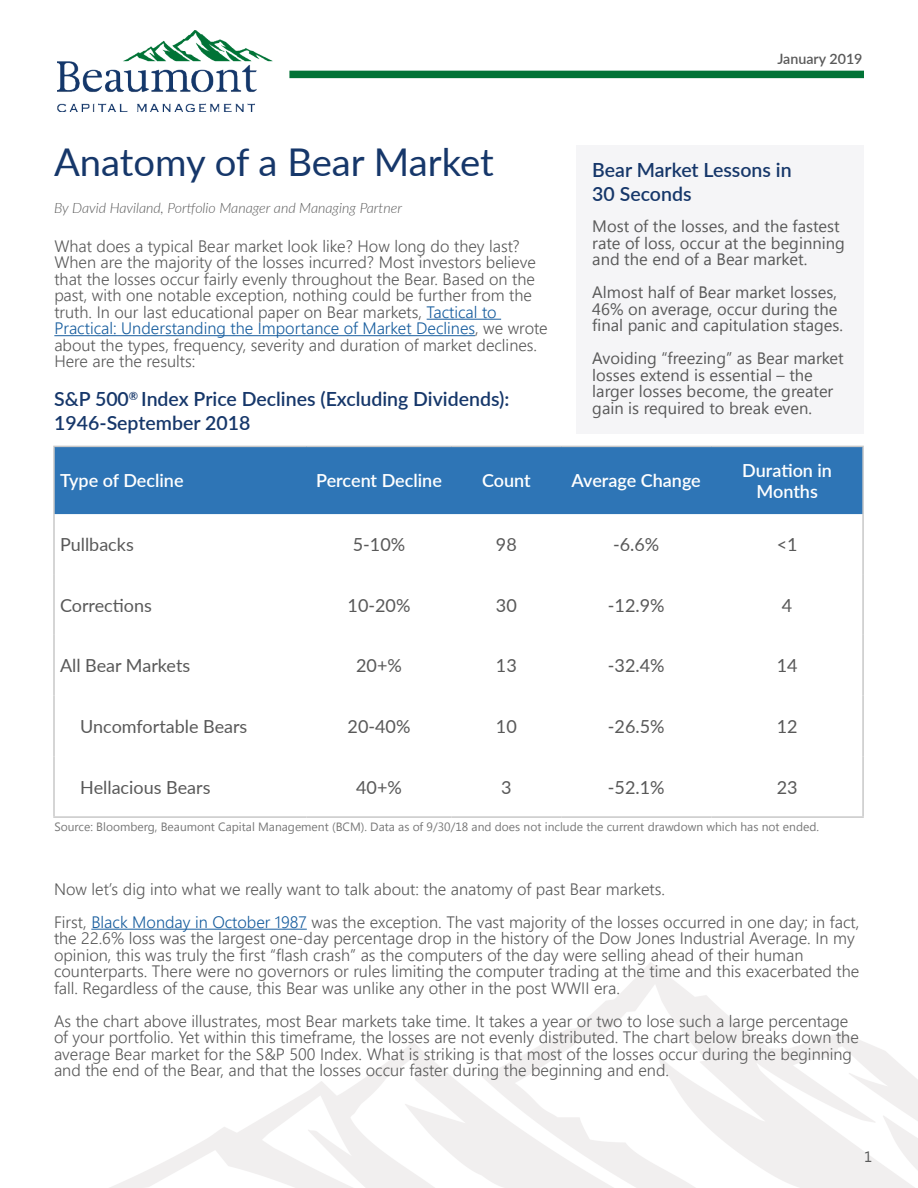
<style>
.page{position:relative;width:918px;height:1188px;background:#fff}
.page>*{position:absolute;margin:0;border:0;box-sizing:border-box;transform-origin:0 0}
.t1{font:38.25px "Lato";color:#16376a}
.t2{font:600 19.5px/23.4px "Lato";color:#16376a}
.t3{font:18px "Lato";color:#595959}
.t4{font:600 18px/21.6px "Lato";color:#fff;text-align:center}
.t5{font:300 16.5px/16.5px "Segoe UI";color:#595959}
.t6{font:16.5px/16.5px "Segoe UI";color:#595959}
.t7{font:15px "Segoe UI";color:#595959}
.t8{font:italic 300 14.25px "Lato";color:#595959}
.t9{font:600 14.25px "Lato";color:#595959}
.t10{font:12px "Segoe UI";color:#787878}
.s1{color:#175d9e}
</style>
<div class="page">
<hr style="left:427px;top:319px;width:74px;height:1px;background:#175d9e">
<hr style="left:54px;top:335px;width:421px;height:1px;background:#175d9e">
<img style="left:57px;top:30px;width:215px;height:82px">
<div style="left:55px;top:447px;width:807px;height:67px;background:#2e75b6"></div>
<hr style="left:53px;top:514px;width:2px;height:60px;background:#c8c8c8">
<hr style="left:862px;top:514px;width:2px;height:60px;background:#c8c8c8">
<hr style="left:53px;top:574px;width:2px;height:61px;background:#c8c8c8">
<hr style="left:862px;top:574px;width:2px;height:61px;background:#c8c8c8">
<hr style="left:53px;top:635px;width:2px;height:61px;background:#c8c8c8">
<hr style="left:862px;top:635px;width:2px;height:61px;background:#c8c8c8">
<hr style="left:53px;top:696px;width:2px;height:60px;background:#c8c8c8">
<hr style="left:862px;top:696px;width:2px;height:60px;background:#c8c8c8">
<hr style="left:53px;top:756px;width:2px;height:60px;background:#c8c8c8">
<hr style="left:862px;top:756px;width:2px;height:60px;background:#c8c8c8">
<hr style="left:53px;top:816px;width:254px;height:2px;background:#c8c8c8">
<hr style="left:307px;top:816px;width:145px;height:2px;background:#c8c8c8">
<hr style="left:452px;top:816px;width:109px;height:2px;background:#c8c8c8">
<hr style="left:561px;top:816px;width:150px;height:2px;background:#c8c8c8">
<hr style="left:711px;top:816px;width:153px;height:2px;background:#c8c8c8">
<hr style="left:53px;top:446px;width:254px;height:1px;background:#c8c8c8">
<hr style="left:53px;top:447px;width:2px;height:67px;background:#c8c8c8">
<hr style="left:307px;top:446px;width:145px;height:1px;background:#c8c8c8">
<hr style="left:452px;top:446px;width:109px;height:1px;background:#c8c8c8">
<hr style="left:561px;top:446px;width:150px;height:1px;background:#c8c8c8">
<hr style="left:711px;top:446px;width:153px;height:1px;background:#c8c8c8">
<hr style="left:862px;top:447px;width:2px;height:67px;background:#c8c8c8">
<hr style="left:91px;top:929px;width:216px;height:1px;background:#175d9e">
<div style="left:577px;top:145px;width:287px;height:289px;background:#f5f5f7"></div>
<div style="left:289px;top:71px;width:575px;height:7px;background:#017336"></div>
<p class="t1" style="left:54px;top:135px;width:441px">Anatomy of a Bear Market</p>
<p class="t8" style="left:54px;top:198px;width:350px">By David Haviland, Portfolio Manager and Managing Partner</p>
<p class="t5" style="left:54px;top:237px;width:495px">What does a typical Bear market look like? How long do they last?<br>When are the majority of the losses incurred? Most investors believe that the losses occur fairly evenly throughout the Bear. Based on the past, with one notable exception, nothing could be further from the truth. In our last educational paper on Bear markets, <span class="s1">Tactical to Practical: Understanding the Importance of Market Declines</span>, we wrote about the types, frequency, severity and duration of market declines.<br>Here are the results:</p>
<p class="t2" style="left:54px;top:387px;width:457px">S&amp;P 500<sup>®</sup> Index Price Declines (Excluding Dividends):<br>1946-September 2018</p>
<p class="t9" style="left:778px;top:48px;width:87px">January 2019</p>
<p class="t2" style="left:592px;top:158px;width:201px">Bear Market Lessons in<br>30 Seconds</p>
<p class="t6" style="left:592px;top:217px;width:254px">Most of the losses, and the fastest rate of loss, occur at the beginning and the end of a Bear market.</p>
<p class="t6" style="left:592px;top:283px;width:252px">Almost half of Bear market losses,<br>46% on average, occur during the final panic and capitulation stages.</p>
<p class="t6" style="left:592px;top:349px;width:253px">Avoiding “freezing” as Bear market losses extend is essential – the larger losses become, the greater gain is required to break even.</p>
<p class="t4" style="left:60px;top:469px;width:125px">Type of Decline</p>
<p class="t4" style="left:316px;top:469px;width:127px">Percent Decline</p>
<p class="t4" style="left:482px;top:469px;width:50px">Count</p>
<p class="t4" style="left:572px;top:469px;width:131px">Average Change</p>
<p class="t4" style="left:742px;top:459px;width:91px">Duration in<br>Months</p>
<p class="t3" style="left:60px;top:532px;width:75px">Pullbacks</p>
<p class="t3" style="left:353px;top:532px;width:54px">5-10%</p>
<p class="t3" style="left:496px;top:532px;width:22px">98</p>
<p class="t3" style="left:613px;top:532px;width:48px">-6.6%</p>
<p class="t3" style="left:777px;top:532px;width:22px">&lt;1</p>
<p class="t3" style="left:60px;top:592px;width:94px">Corrections</p>
<p class="t3" style="left:348px;top:592px;width:64px">10-20%</p>
<p class="t3" style="left:496px;top:592px;width:22px">30</p>
<p class="t3" style="left:608px;top:592px;width:58px">-12.9%</p>
<p class="t3" style="left:782px;top:592px;width:12px">4</p>
<p class="t3" style="left:60px;top:653px;width:132px">All Bear Markets</p>
<p class="t3" style="left:356px;top:653px;width:47px">20+%</p>
<p class="t3" style="left:496px;top:653px;width:22px">13</p>
<p class="t3" style="left:608px;top:653px;width:58px">-32.4%</p>
<p class="t3" style="left:777px;top:653px;width:22px">14</p>
<p class="t3" style="left:80px;top:714px;width:169px">Uncomfortable Bears</p>
<p class="t3" style="left:348px;top:714px;width:64px">20-40%</p>
<p class="t3" style="left:496px;top:714px;width:22px">10</p>
<p class="t3" style="left:608px;top:714px;width:58px">-26.5%</p>
<p class="t3" style="left:777px;top:714px;width:22px">12</p>
<p class="t3" style="left:80px;top:775px;width:132px">Hellacious Bears</p>
<p class="t3" style="left:356px;top:775px;width:47px">40+%</p>
<p class="t3" style="left:501px;top:775px;width:12px">3</p>
<p class="t3" style="left:608px;top:775px;width:58px">-52.1%</p>
<p class="t3" style="left:777px;top:775px;width:22px">23</p>
<p class="t10" style="left:54px;top:818px;width:766px">Source: Bloomberg, Beaumont Capital Management (BCM). Data as of 9/30/18 and does not include the current drawdown which has not ended.</p>
<p class="t5" style="left:54px;top:880px;width:613px">Now let’s dig into what we really want to talk about: the anatomy of past Bear markets.</p>
<p class="t5" style="left:54px;top:913px;width:807px">First, <span class="s1">Black Monday in October 1987</span> was the exception. The vast majority of the losses occurred in one day; in fact, the 22.6% loss was the largest one-day percentage drop in the history of the Dow Jones Industrial Average. In my opinion, this was truly the first “flash crash” as the computers of the day were selling ahead of their human counterparts. There were no governors or rules limiting the computer trading at the time and this exacerbated the fall. Regardless of the cause, this Bear was unlike any other in the post WWII era.</p>
<p class="t5" style="left:54px;top:1012px;width:806px">As the chart above illustrates, most Bear markets take time. It takes a year or two to lose such a large percentage of your portfolio. Yet within this timeframe, the losses are not evenly distributed. The chart below breaks down the average Bear market for the S&amp;P 500 Index. What is striking is that most of the losses occur during the beginning and the end of the Bear, and that the losses occur faster during the beginning and end.</p>
<p class="t7" style="left:864px;top:1146px;width:10px">1</p>
</div>
